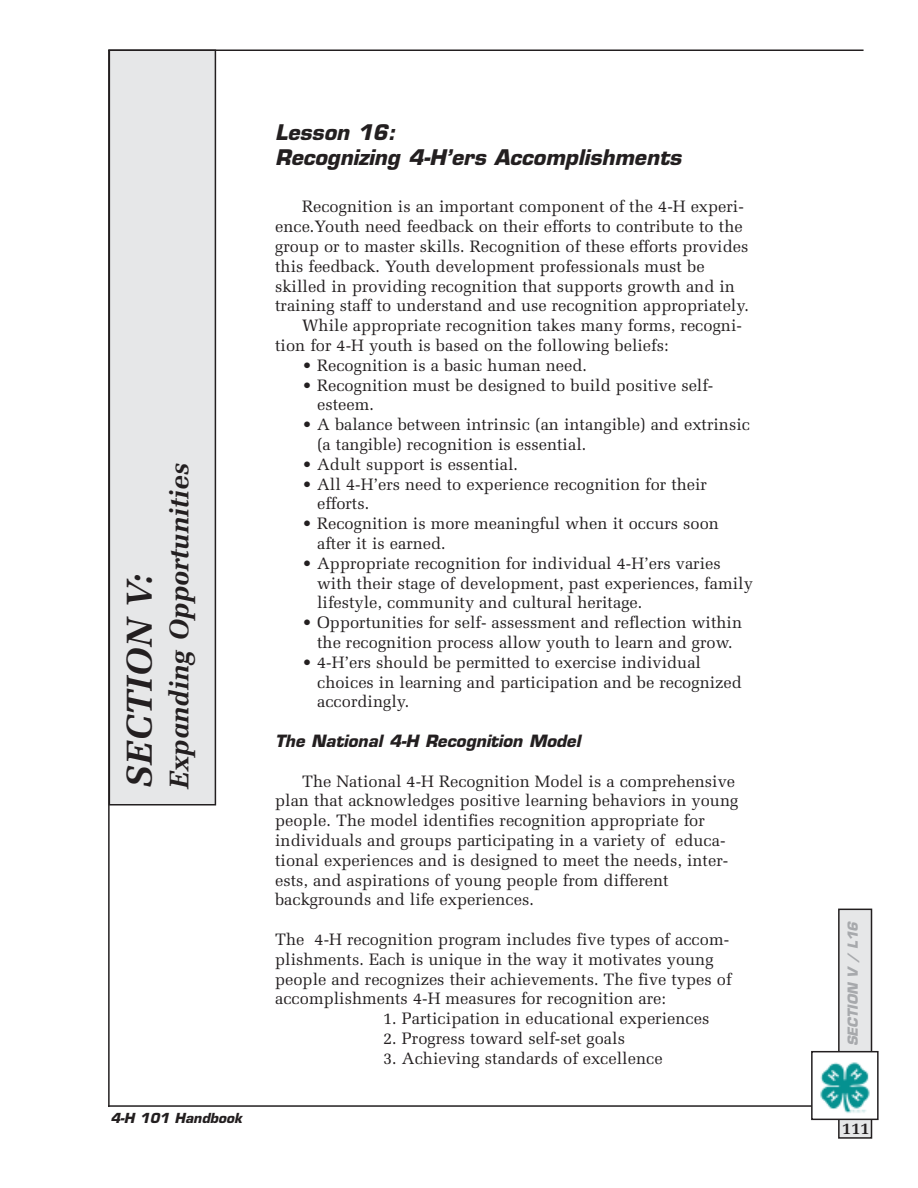
<style>
.page{position:relative;width:918px;height:1188px;background:#fff}
.page>*{position:absolute;margin:0;border:0;box-sizing:border-box;transform-origin:0 0}
.t1{font:italic 700 36px "Melior";color:#231f20}
.t2{font:italic 700 27px "Melior";color:#231f20}
.t3{font:italic 700 21px/25.2px "Eurostile";color:#231f20}
.t4{font:16.5px/19.8px "Melior";color:#231f20}
.t5{font:italic 700 16.5px "Eurostile";color:#231f20}
.t6{font:700 16.5px "Melior";color:#231f20}
.t7{font:italic 700 13.5px "Eurostile";color:#231f20}
.t8{font:italic 700 13.5px "Eurostile";color:#a7a9ac}
</style>
<div class="page">
<div style="left:109px;top:50px;width:106px;height:755px;background:#e6e7e8"></div>
<div style="left:109px;top:50px;width:107px;height:756px;border:2px solid #231f20"></div>
<hr style="left:108px;top:1105px;width:707px;height:2px;background:#231f20">
<hr style="left:108px;top:50px;width:756px;height:1px;background:#231f20">
<hr style="left:108px;top:50px;width:2px;height:1057px;background:#231f20">
<div style="left:839px;top:909px;width:33px;height:229px;background:#e6e7e8"></div>
<div style="left:838px;top:909px;width:34px;height:230px;border:2px solid #231f20"></div>
<div style="left:812px;top:1052px;width:66px;height:67px;background:#fff"></div>
<img style="left:820px;top:1062px;width:50px;height:51px">
<div style="left:811px;top:1051px;width:68px;height:69px;border:2px solid #231f20"></div>
<h1 class="t1" style="left:125px;top:789px;width:218px;rotate:-90deg">SECTION V:</h1>
<h2 class="t2" style="left:168px;top:789px;width:328px;rotate:-90deg">Expanding Opportunities</h2>
<p class="t7" style="left:111px;top:1113px;width:133px">4-H 101 Handbook</p>
<p class="t3" style="left:275px;top:122px;width:408px">Lesson 16:<br>Recognizing 4-H’ers Accomplishments</p>
<p class="t4" style="left:302px;top:198px;width:443px">Recognition is an important component of the 4-H experi-</p>
<p class="t4" style="left:275px;top:218px;width:469px">ence.Youth need feedback on their efforts to contribute to the</p>
<p class="t4" style="left:275px;top:238px;width:475px">group or to master skills. Recognition of these efforts provides</p>
<p class="t4" style="left:275px;top:258px;width:431px">this feedback. Youth development professionals must be</p>
<p class="t4" style="left:275px;top:278px;width:461px">skilled in providing recognition that supports growth and in</p>
<p class="t4" style="left:275px;top:297px;width:475px">training staff to understand and use recognition appropriately.</p>
<p class="t4" style="left:302px;top:317px;width:441px">While appropriate recognition takes many forms, recogni-</p>
<p class="t4" style="left:275px;top:337px;width:395px">tion for 4-H youth is based on the following beliefs:</p>
<p class="t4" style="left:302px;top:357px;width:286px">• Recognition is a basic human need.</p>
<p class="t4" style="left:317px;top:377px;width:398px;text-indent:-15px">• Recognition must be designed to build positive self&shy;esteem.</p>
<p class="t4" style="left:317px;top:416px;width:434px;text-indent:-15px">• A balance between intrinsic (an intangible) and extrinsic (a tangible) recognition is essential.</p>
<p class="t4" style="left:302px;top:456px;width:218px">• Adult support is essential.</p>
<p class="t4" style="left:317px;top:476px;width:391px;text-indent:-15px">• All 4-H’ers need to experience recognition for their efforts.</p>
<p class="t4" style="left:317px;top:515px;width:403px;text-indent:-15px">• Recognition is more meaningful when it occurs soon after it is earned.</p>
<p class="t4" style="left:317px;top:555px;width:437px;text-indent:-15px">• Appropriate recognition for individual 4-H’ers varies with their stage of development, past experiences, family lifestyle, community and cultural heritage.</p>
<p class="t4" style="left:302px;top:614px;width:442px;text-align:center">• Opportunities for self- assessment and reflection within the recognition process allow youth to learn and grow.</p>
<p class="t4" style="left:317px;top:654px;width:426px;text-indent:-15px">• 4-H’ers should be permitted to exercise individual choices in learning and participation and be recognized accordingly.</p>
<p class="t5" style="left:275px;top:735px;width:307px">The National 4-H Recognition Model</p>
<p class="t4" style="left:275px;top:773px;width:465px;text-indent:27px">The National 4-H Recognition Model is a comprehensive plan that acknowledges positive learning behaviors in young people. The model identifies recognition appropriate for individuals and groups participating in a variety of educa&shy;tional experiences and is designed to meet the needs, inter&shy;ests, and aspirations of young people from different backgrounds and life experiences.</p>
<p class="t4" style="left:275px;top:931px;width:458px">The 4-H recognition program includes five types of accom&shy;plishments. Each is unique in the way it motivates young people and recognizes their achievements. The five types of accomplishments 4-H measures for recognition are:</p>
<p class="t4" style="left:383px;top:1010px;width:328px">1. Participation in educational experiences</p>
<p class="t4" style="left:383px;top:1030px;width:243px">2. Progress toward self-set goals</p>
<p class="t4" style="left:383px;top:1050px;width:281px">3. Achieving standards of excellence</p>
<p class="t8" style="left:848px;top:1046px;width:126px;rotate:-90deg">SECTION V / L16</p>
<p class="t6" style="left:842px;top:1122px;width:29px">111</p>
</div>
